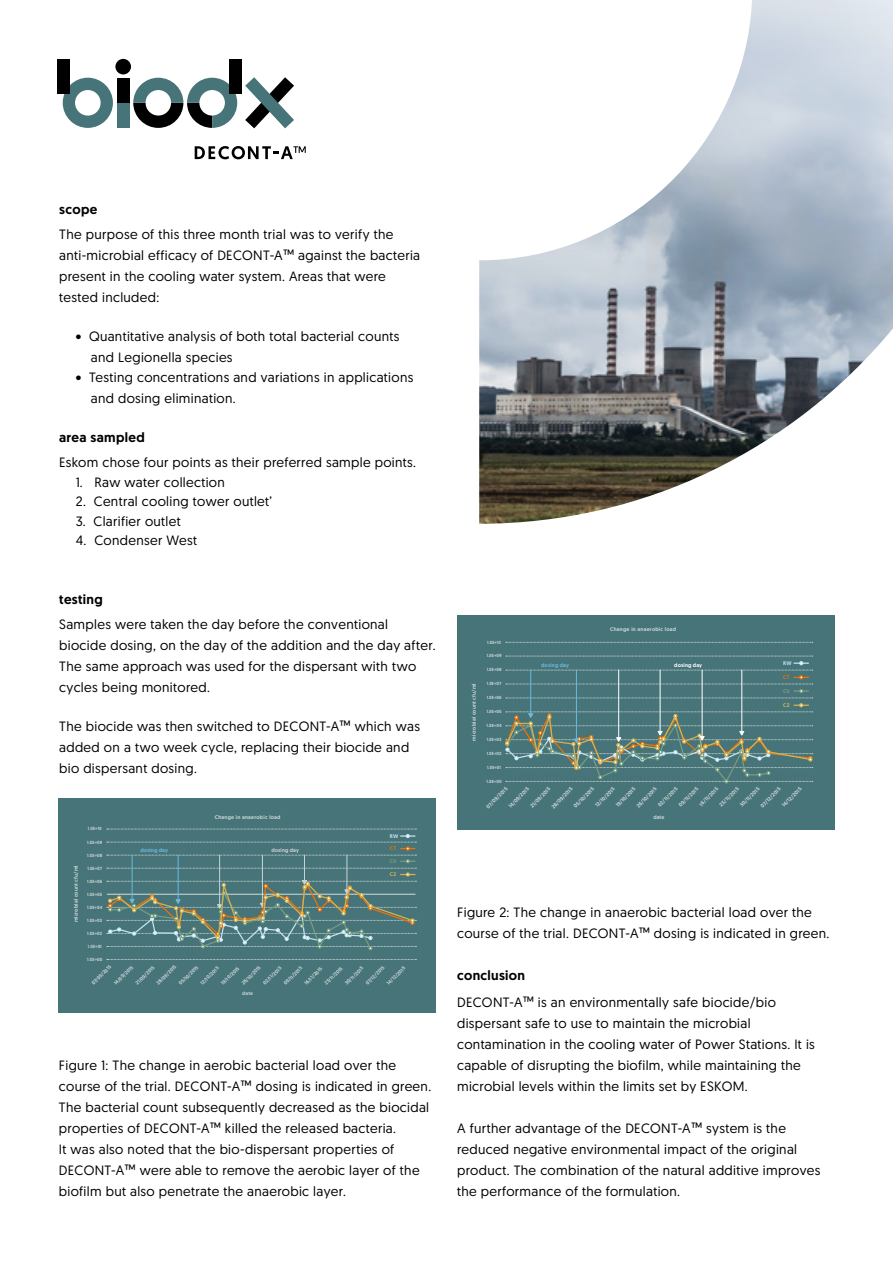
<style>
.page{position:relative;width:893px;height:1263px;background:#fff}
.page>*{position:absolute;margin:0;border:0;box-sizing:border-box;transform-origin:0 0}
.t1{font:13.5px/21px "Geomanist";letter-spacing:.025em;color:#000}
.t2{font:500 13.5px "Geomanist";letter-spacing:.025em;color:#000}
.t3{font:500 5.4px "Geomanist";letter-spacing:.01em;color:#69bade}
.t4{font:500 5.4px "Geomanist";letter-spacing:.01em;color:#c8d5d7}
.t5{font:500 5.25px "Geomanist";letter-spacing:.03em;color:#c8d5d7}
.t6{font:500 5.25px "Geomanist";letter-spacing:.025em;color:#69bade}
.t7{font:500 5.25px "Geomanist";letter-spacing:.025em;color:#fff}
.t8{font:500 5.25px "Geomanist";letter-spacing:.025em;color:#779d7f}
.t9{font:500 5.25px "Geomanist";color:#c3e3f2}
.t10{font:500 5.25px "Geomanist";color:#ee7203}
.t11{font:500 5.25px "Geomanist";color:#d3b253}
.t12{font:500 4.95px "Geomanist";color:#c8d5d7}
.t13{font:500 4.5px "Geomanist";letter-spacing:.01em;color:#c8d5d7}
.t14{font:500 4.35px "Geomanist";letter-spacing:.01em;color:#c8d5d7}
.s1{font-size:15px}
.s2{font-weight:500}
</style>
<div class="page">
<img style="left:479px;top:0;width:414px;height:524px">
<svg style="left:195px;top:146px;width:111px;height:13px"></svg>
<div style="left:117px;top:103px;width:12px;height:25px;background:#477478"></div>
<div style="left:115px;top:59px;width:16px;height:15px;background:#000;border-radius:50%"></div>
<svg style="left:133px;top:78px;width:104px;height:50px"></svg>
<svg style="left:63px;top:78px;width:50px;height:50px"></svg>
<div style="left:117px;top:78px;width:12px;height:25px;background:#000"></div>
<div style="left:229px;top:59px;width:12px;height:34px;background:#000"></div>
<div style="left:58px;top:59px;width:12px;height:34px;background:#000"></div>
<svg style="left:245px;top:77px;width:49px;height:51px"></svg>
<div style="left:457px;top:615px;width:377px;height:215px;background:#477478"></div>
<svg style="left:506px;top:642px;width:307px;height:1px"></svg>
<svg style="left:505px;top:656px;width:308px;height:128px"></svg>
<div style="left:59px;top:798px;width:377px;height:214px;background:#477478"></div>
<svg style="left:107px;top:959px;width:309px;height:1px"></svg>
<svg style="left:107px;top:829px;width:309px;height:121px"></svg>
<p class="t2" style="left:59px;top:200px;width:40px">scope</p>
<p class="t1" style="left:59px;top:223px;width:362px">The purpose of this three month trial was to verify the anti-microbial efficacy of DECONT-A<span class="s1">™</span> against the bacteria present in the cooling water system. Areas that were tested included:</p>
<p class="t1" style="left:91px;top:325px;width:310px;text-indent:-15px">• Quantitative analysis of both total bacterial counts and Legionella species</p>
<p class="t1" style="left:91px;top:366px;width:324px;text-indent:-15px">• Testing concentrations and variations in applications and dosing elimination.</p>
<p class="t2" style="left:59px;top:428px;width:87px">area sampled</p>
<p class="t1" style="left:59px;top:451px;width:358px">Eskom chose four points as their preferred sample points.</p>
<p class="t1" style="left:76px;top:471px;width:151px">1. Raw water collection</p>
<p class="t1" style="left:76px;top:490px;width:198px">2. Central cooling tower outlet’</p>
<p class="t1" style="left:76px;top:510px;width:107px">3. Clarifier outlet</p>
<p class="t1" style="left:76px;top:529px;width:123px">4. Condenser West</p>
<p class="t2" style="left:59px;top:590px;width:45px">testing</p>
<p class="t1" style="left:59px;top:613px;width:378px">Samples were taken the day before the conventional biocide dosing, on the day of the addition and the day after.<br>The same approach was used for the dispersant with two cycles being monitored.</p>
<p class="t1" style="left:59px;top:715px;width:362px">The biocide was then switched to DECONT-A<span class="s1">™</span> which was added on a two week cycle, replacing their biocide and bio dispersant dosing.</p>
<p class="t5" style="left:72px;top:922px;width:59px;rotate:-90deg">microbial count cfu/ml</p>
<p class="t5" style="left:215px;top:813px;width:67px">Change in anaerobic load</p>
<p class="t13" style="left:88px;top:826px;width:16px">1.0E+10</p>
<p class="t13" style="left:87px;top:839px;width:17px">1.0E+09</p>
<p class="t13" style="left:87px;top:852px;width:17px">1.0E+08</p>
<p class="t13" style="left:87px;top:865px;width:16px">1.0E+07</p>
<p class="t13" style="left:87px;top:878px;width:17px">1.0E+06</p>
<p class="t13" style="left:87px;top:891px;width:16px">1.0E+05</p>
<p class="t13" style="left:87px;top:904px;width:17px">1.0E+04</p>
<p class="t13" style="left:87px;top:917px;width:16px">1.0E+03</p>
<p class="t13" style="left:87px;top:930px;width:16px">1.0E+02</p>
<p class="t13" style="left:88px;top:943px;width:16px">1.0E+01</p>
<p class="t13" style="left:87px;top:956px;width:17px">1.0E+00</p>
<p class="t12" style="left:90px;top:982px;width:27px;rotate:-45deg">07/09/2015</p>
<p class="t12" style="left:112px;top:982px;width:26px;rotate:-45deg">14/09/2015</p>
<p class="t12" style="left:134px;top:982px;width:26px;rotate:-45deg">21/09/2015</p>
<p class="t12" style="left:155px;top:982px;width:27px;rotate:-45deg">28/09/2015</p>
<p class="t12" style="left:177px;top:982px;width:26px;rotate:-45deg">05/10/2015</p>
<p class="t12" style="left:199px;top:982px;width:25px;rotate:-45deg">12/10/2015</p>
<p class="t12" style="left:220px;top:982px;width:25px;rotate:-45deg">19/10/2015</p>
<p class="t12" style="left:240px;top:982px;width:26px;rotate:-45deg">26/10/2015</p>
<p class="t12" style="left:261px;top:982px;width:25px;rotate:-45deg">02/11/2015</p>
<p class="t12" style="left:282px;top:982px;width:25px;rotate:-45deg">09/11/2015</p>
<p class="t12" style="left:303px;top:982px;width:24px;rotate:-45deg">16/11/2015</p>
<p class="t12" style="left:323px;top:982px;width:25px;rotate:-45deg">23/11/2015</p>
<p class="t12" style="left:343px;top:982px;width:25px;rotate:-45deg">30/11/2015</p>
<p class="t12" style="left:364px;top:982px;width:26px;rotate:-45deg">07/12/2015</p>
<p class="t12" style="left:385px;top:982px;width:26px;rotate:-45deg">14/12/2015</p>
<p class="t9" style="left:390px;top:832px;width:10px">RW</p>
<p class="t10" style="left:390px;top:845px;width:8px">CT</p>
<p class="t8" style="left:390px;top:858px;width:8px">Clr</p>
<p class="t11" style="left:390px;top:871px;width:8px">C2</p>
<p class="t3" style="left:140px;top:847px;width:29px">dosing day</p>
<p class="t4" style="left:272px;top:847px;width:29px">dosing day</p>
<p class="t12" style="left:242px;top:990px;width:12px">date</p>
<p class="t1" style="left:59px;top:1054px;width:374px">Figure 1: The change in aerobic bacterial load over the course of the trial. DECONT-A<span class="s1">™</span> dosing is indicated in green.<br>The bacterial count subsequently decreased as the biocidal properties of DECONT-A<span class="s1">™</span> killed the released bacteria.<br>It was also noted that the bio-dispersant properties of DECONT-A<span class="s1">™</span> were able to remove the aerobic layer of the biofilm but also penetrate the anaerobic layer.</p>
<p class="t5" style="left:471px;top:740px;width:59px;rotate:-90deg">microbial count cfu/ml</p>
<p class="t14" style="left:487px;top:639px;width:15px">1.0E+10</p>
<p class="t14" style="left:487px;top:653px;width:16px">1.0E+09</p>
<p class="t14" style="left:487px;top:667px;width:16px">1.0E+08</p>
<p class="t14" style="left:487px;top:681px;width:16px">1.0E+07</p>
<p class="t14" style="left:487px;top:695px;width:16px">1.0E+06</p>
<p class="t14" style="left:487px;top:709px;width:16px">1.0E+05</p>
<p class="t14" style="left:487px;top:722px;width:17px">1.0E+04</p>
<p class="t14" style="left:487px;top:736px;width:16px">1.0E+03</p>
<p class="t14" style="left:487px;top:750px;width:16px">1.0E+02</p>
<p class="t14" style="left:487px;top:764px;width:15px">1.0E+01</p>
<p class="t14" style="left:487px;top:778px;width:16px">1.0E+00</p>
<p class="t5" style="left:610px;top:625px;width:67px">Change in anaerobic load</p>
<p class="t6" style="left:541px;top:662px;width:29px">dosing day</p>
<p class="t7" style="left:674px;top:662px;width:29px">dosing day</p>
<p class="t9" style="left:783px;top:659px;width:10px">RW</p>
<p class="t10" style="left:783px;top:673px;width:8px">CT</p>
<p class="t8" style="left:783px;top:688px;width:8px">Clr</p>
<p class="t11" style="left:783px;top:702px;width:8px">C2</p>
<p class="t5" style="left:485px;top:805px;width:29px;rotate:-45deg">07/09/2015</p>
<p class="t5" style="left:507px;top:804px;width:28px;rotate:-45deg">14/09/2015</p>
<p class="t5" style="left:529px;top:804px;width:28px;rotate:-45deg">21/09/2015</p>
<p class="t5" style="left:550px;top:805px;width:29px;rotate:-45deg">28/09/2015</p>
<p class="t5" style="left:572px;top:804px;width:28px;rotate:-45deg">05/10/2015</p>
<p class="t5" style="left:594px;top:803px;width:27px;rotate:-45deg">12/10/2015</p>
<p class="t5" style="left:614px;top:803px;width:27px;rotate:-45deg">19/10/2015</p>
<p class="t5" style="left:635px;top:804px;width:28px;rotate:-45deg">26/10/2015</p>
<p class="t5" style="left:656px;top:804px;width:27px;rotate:-45deg">02/11/2015</p>
<p class="t5" style="left:677px;top:804px;width:27px;rotate:-45deg">09/11/2015</p>
<p class="t5" style="left:698px;top:803px;width:26px;rotate:-45deg">16/11/2015</p>
<p class="t5" style="left:718px;top:803px;width:27px;rotate:-45deg">23/11/2015</p>
<p class="t5" style="left:738px;top:803px;width:27px;rotate:-45deg">30/11/2015</p>
<p class="t5" style="left:759px;top:804px;width:27px;rotate:-45deg">07/12/2015</p>
<p class="t5" style="left:780px;top:804px;width:27px;rotate:-45deg">14/12/2015</p>
<p class="t5" style="left:653px;top:813px;width:12px">date</p>
<p class="t1" style="left:457px;top:901px;width:374px">Figure 2: The change in anaerobic bacterial load over the course of the trial. DECONT-A<span class="s1">™</span> dosing is indicated in green.</p>
<p class="t1" style="left:457px;top:961px;width:320px;line-height:27px"><span class="s2">conclusion<br></span>DECONT-A<span class="s1">™</span> is an environmentally safe biocide/bio</p>
<p class="t1" style="left:457px;top:1012px;width:359px">dispersant safe to use to maintain the microbial contamination in the cooling water of Power Stations. It is capable of disrupting the biofilm, while maintaining the microbial levels within the limits set by ESKOM.</p>
<p class="t1" style="left:457px;top:1117px;width:365px">A further advantage of the DECONT-A<span class="s1">™</span> system is the reduced negative environmental impact of the original product. The combination of the natural additive improves the performance of the formulation.</p>
</div>
